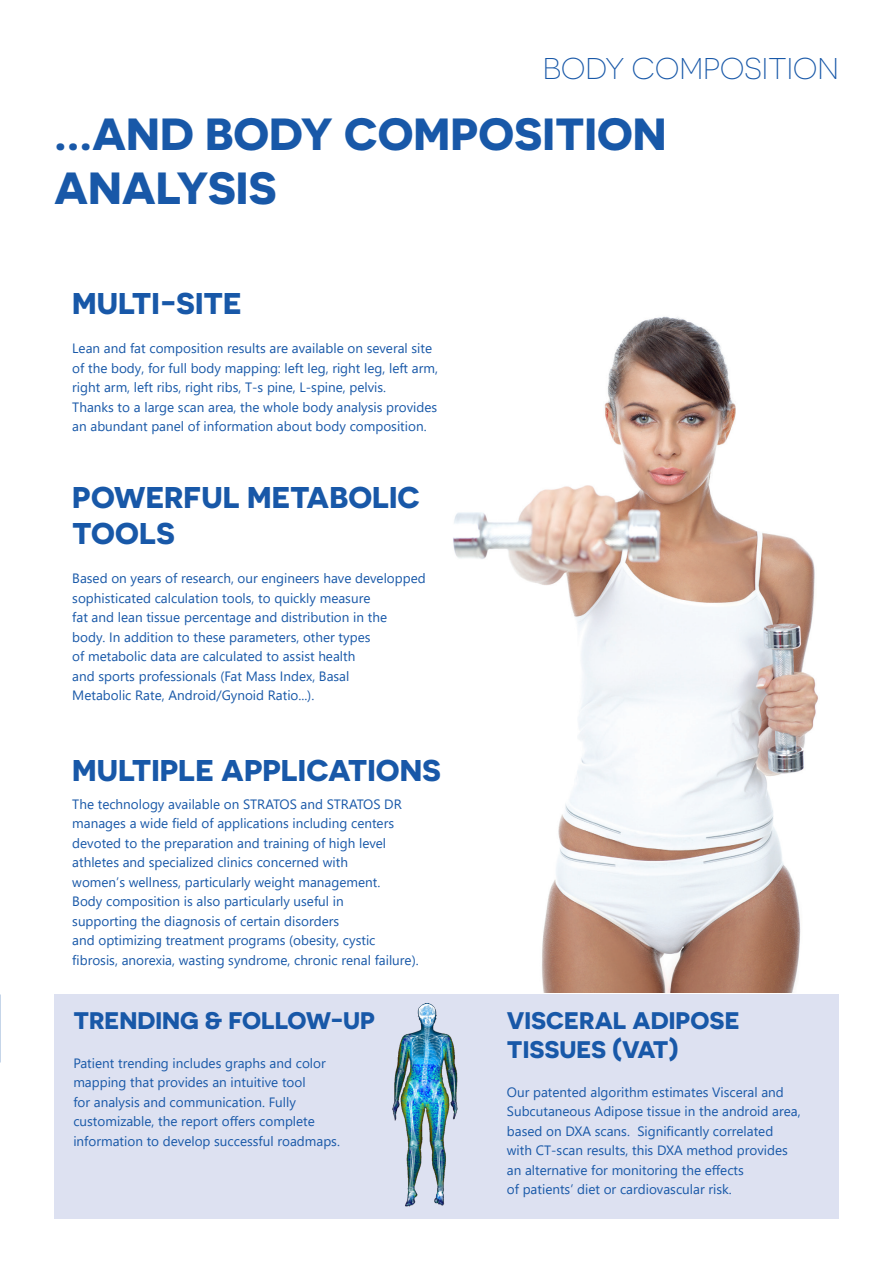
<style>
.page{position:relative;width:893px;height:1263px;background:#fff}
.page>*{position:absolute;margin:0;border:0;box-sizing:border-box;transform-origin:0 0}
.Titre_de_page{font:700 45px/54px "Novecentosanswide";color:#1858a8}
.Intertitre{font:700 30px/36px "Novecentosanswide";color:#1858a8}
.En_tete_page{font:300 30px "Novecentosanswide";color:#1858a8}
.t1{font:700 24px/28.8px "Novecentosanswide";color:#1858a8}
.Texte_courant{font:13.5px/19.5px "Segoe UI";color:#1858a8}
</style>
<div class="page">
<div style="left:54px;top:995px;width:785px;height:224px;background:#dde1f1"></div>
<img style="left:453px;top:316px;width:365px;height:676px">
<img style="left:392px;top:1003px;width:66px;height:204px">
<div style="left:386px;top:998px;width:23px;height:19px;background:#dde1f1"></div>
<p class="En_tete_page" style="left:543px;top:51px;width:298px">BODY COMPOSITION</p>
<p class="Titre_de_page" style="left:54px;top:106px;width:614px">...AND BODY COMPOSITION<br>ANALYSIS</p>
<p class="Intertitre" style="left:72px;top:285px;width:171px">MULTI-SITE</p>
<p class="Texte_courant" style="left:72px;top:338px;width:367px">Lean and fat composition results are available on several site of the body, for full body mapping: left leg, right leg, left arm, right arm, left ribs, right ribs, T-s pine, L-spine, pelvis.<br>Thanks to a large scan area, the whole body analysis provides an abundant panel of information about body composition.</p>
<p class="Intertitre" style="left:72px;top:479px;width:349px">POWERFUL METABOLIC<br>TOOLS</p>
<p class="Texte_courant" style="left:72px;top:568px;width:355px">Based on years of research, our engineers have developped</p>
<p class="Texte_courant" style="left:72px;top:587px;width:316px">sophisticated calculation tools, to quickly measure fat and lean tissue percentage and distribution in the body. In addition to these parameters, other types<br>of metabolic data are calculated to assist health</p>
<p class="Texte_courant" style="left:72px;top:665px;width:279px">and sports professionals (Fat Mass Index, Basal</p>
<p class="Texte_courant" style="left:72px;top:685px;width:244px">Metabolic Rate, Android/Gynoid Ratio...).</p>
<p class="Intertitre" style="left:72px;top:751px;width:370px">MULTIPLE APPLICATIONS</p>
<p class="Texte_courant" style="left:72px;top:793px;width:331px">The technology available on STRATOS and STRATOS DR</p>
<p class="Texte_courant" style="left:72px;top:812px;width:323px">manages a wide field of applications including centers</p>
<p class="Texte_courant" style="left:72px;top:832px;width:315px">devoted to the preparation and training of high level</p>
<p class="Texte_courant" style="left:72px;top:851px;width:277px">athletes and specialized clinics concerned with</p>
<p class="Texte_courant" style="left:72px;top:871px;width:310px">women’s wellness, particularly weight management.</p>
<p class="Texte_courant" style="left:72px;top:890px;width:273px">Body composition is also particularly useful in supporting the diagnosis of certain disorders</p>
<p class="Texte_courant" style="left:72px;top:929px;width:305px">and optimizing treatment programs (obesity, cystic</p>
<p class="Texte_courant" style="left:72px;top:949px;width:348px">fibrosis, anorexia, wasting syndrome, chronic renal failure).</p>
<p class="t1" style="left:73px;top:1005px;width:303px">TRENDING &amp; FOLLOW-UP</p>
<p class="Texte_courant" style="left:73px;top:1052px;width:254px">Patient trending includes graphs and color mapping that provides an intuitive tool for analysis and communication. Fully customizable, the report offers complete</p>
<p class="Texte_courant" style="left:73px;top:1130px;width:268px">information to develop successful roadmaps.</p>
<p class="t1" style="left:507px;top:1005px;width:234px">VISCERAL ADIPOSE<br>TISSUES (VAT)</p>
<p class="Texte_courant" style="left:507px;top:1081px;width:278px">Our patented algorithm estimates Visceral and</p>
<p class="Texte_courant" style="left:507px;top:1100px;width:295px">Subcutaneous Adipose tissue in the android area,</p>
<p class="Texte_courant" style="left:507px;top:1120px;width:283px">based on DXA scans. Significantly correlated with CT-scan results, this DXA method provides an alternative for monitoring the effects<br>of patients’ diet or cardiovascular risk.</p>
</div>
